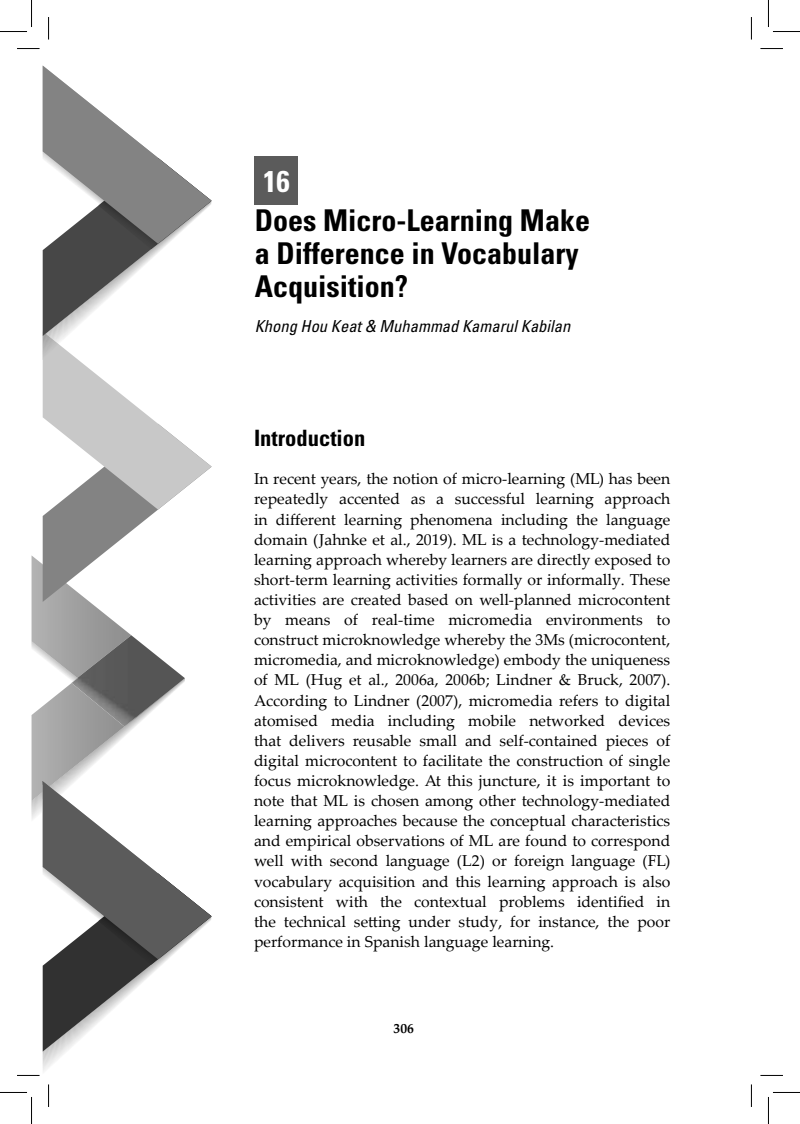
<style>
.page{position:relative;width:800px;height:1124px;background:#fff}
.page>*{position:absolute;margin:0;border:0;box-sizing:border-box;transform-origin:0 0}
.t1{font:700 condensed 30px/33px "Univers LT Std";color:#000}
.t2{font:700 condensed 30px "Univers LT Std";color:#fff}
.t3{font:700 condensed 22.5px "Univers LT Std";color:#000}
.t4{font:italic condensed 16.5px "Univers LT Std";color:#000}
.t5{font:15.75px/20.1px "Palatino Linotype";color:#000;text-align:justify}
.t6{font:700 13.5px "Palatino Linotype";color:#000}
</style>
<div class="page">
<svg style="left:32px;top:555px;width:99px;height:86px"></svg>
<img style="left:72px;top:635px;width:67px;height:6px">
<svg style="left:43px;top:66px;width:168px;height:535px"></svg>
<div style="left:254px;top:157px;width:44px;height:48px;background:#5b5b5b"></div>
<svg style="left:17px;top:48px;width:23px;height:1px"></svg>
<svg style="left:760px;top:48px;width:22px;height:1px"></svg>
<svg style="left:17px;top:641px;width:194px;height:434px"></svg>
<svg style="left:761px;top:1074px;width:21px;height:1px"></svg>
<svg style="left:48px;top:17px;width:1px;height:23px"></svg>
<svg style="left:48px;top:1084px;width:1px;height:22px"></svg>
<svg style="left:750px;top:17px;width:1px;height:22px"></svg>
<svg style="left:750px;top:1085px;width:1px;height:21px"></svg>
<svg style="left:0;top:0;width:32px;height:32px"></svg>
<svg style="left:0;top:1092px;width:32px;height:31px"></svg>
<svg style="left:768px;top:0;width:31px;height:32px"></svg>
<svg style="left:768px;top:1092px;width:31px;height:31px"></svg>
<h1 class="t2" style="left:263px;top:162px;width:28px">16</h1>
<h1 class="t1" style="left:254px;top:203px;width:336px">Does Micro-Learning Make a Difference in Vocabulary<br>Acquisition?</h1>
<p class="t4" style="left:254px;top:315px;width:317px">Khong Hou Keat &amp; Muhammad Kamarul Kabilan</p>
<h2 class="t3" style="left:254px;top:424px;width:113px">Introduction</h2>
<p class="t5" style="left:254px;top:468px;width:417px">In recent years, the notion of micro-learning (ML) has been repeatedly accented as a successful learning approach in different learning phenomena including the language domain (Jahnke et al., 2019). ML is a technology-mediated learning approach whereby learners are directly exposed to short-term learning activities formally or informally. These activities are created based on well-planned microcontent by means of real-time micromedia environments to construct microknowledge whereby the 3Ms (microcontent, micromedia, and microknowledge) embody the uniqueness of ML (Hug et al., 2006a, 2006b; Lindner &amp; Bruck, 2007).<br>According to Lindner (2007), micromedia refers to digital atomised media including mobile networked devices that delivers reusable small and self-contained pieces of digital microcontent to facilitate the construction of single focus microknowledge. At this juncture, it is important to note that ML is chosen among other technology-mediated learning approaches because the conceptual characteristics and empirical observations of ML are found to correspond well with second language (L2) or foreign language (FL) vocabulary acquisition and this learning approach is also consistent with the contextual problems identified in the technical setting under study, for instance, the poor performance in Spanish language learning.</p>
<p class="t6" style="left:393px;top:1018px;width:22px">306</p>
</div>
